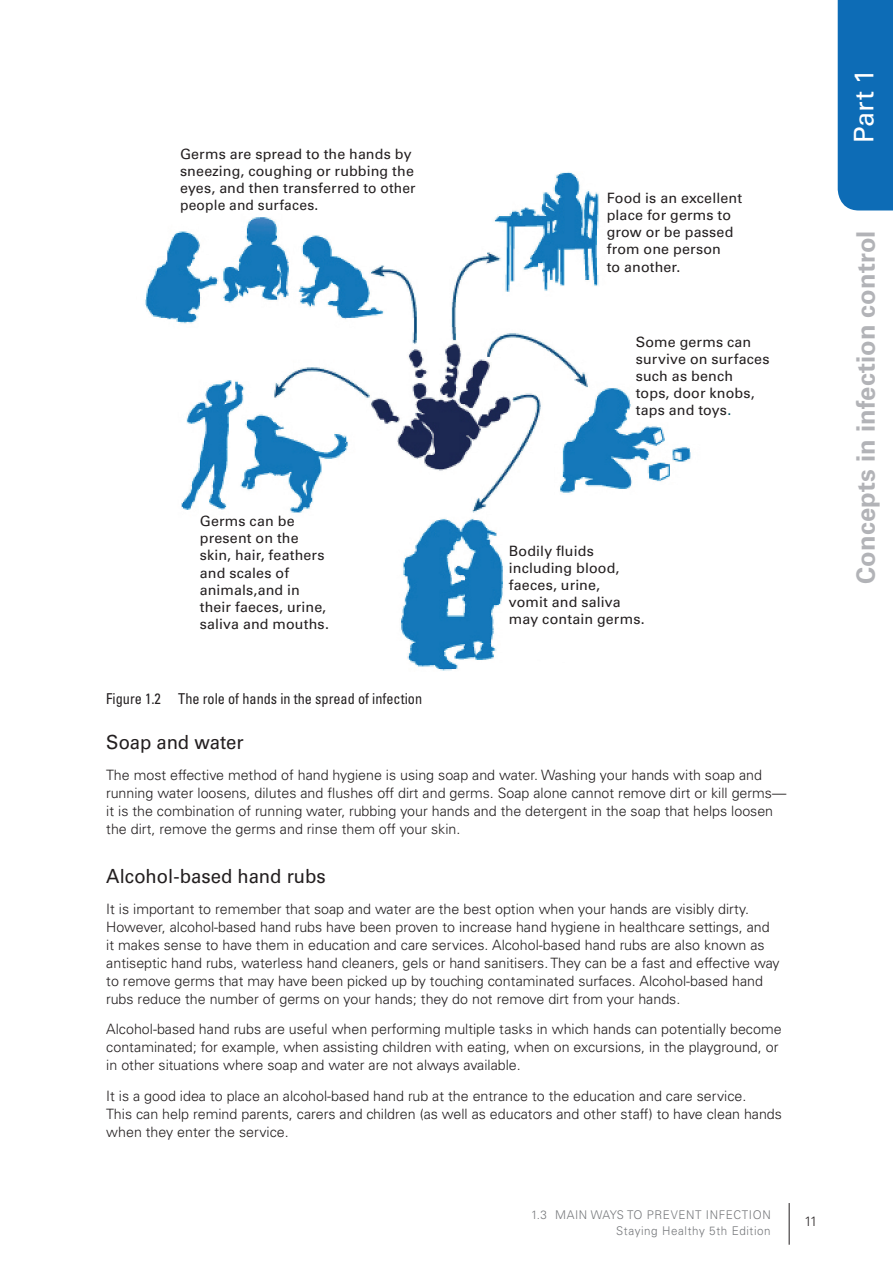
<style>
.page{position:relative;width:893px;height:1263px;background:#fff}
.page>*{position:absolute;margin:0;border:0;box-sizing:border-box;transform-origin:0 0}
.t1{font:27px "Univers LT Std";color:#fff}
.t2{font:700 25.5px "Univers LT Std";letter-spacing:.005em;color:#b2b3b7}
.Head_3{font:19.5px "Univers LT Std";color:#231f20;scale:.95 1}
.Table_Title{font:condensed 15px "Univers LT Std";color:#231f20;scale:.95 1}
.Text{font:300 14.25px/18px "Univers LT Std";color:#231f20}
.t3{font:14.25px/17.1px "Univers LT Std";letter-spacing:.01em;color:#231f20}
.t4{font:300 13.5px "Univers LT Std";color:#231f20}
.t5{font:300 12px/16px "Univers LT Std";letter-spacing:.05em;color:#76787b;text-align:right}
.s1{color:#004e5e}
</style>
<div class="page">
<div style="left:838px;top:0;width:55px;height:210px;background:#0d6cb6"></div>
<hr style="left:789px;top:1203px;width:1px;height:42px;background:#231f20">
<img style="left:145px;top:172px;width:546px;height:499px">
<p class="t3" style="left:180px;top:145px;width:237px">Germs are spread to the hands by sneezing, coughing or rubbing the eyes, and then transferred to other people and surfaces.</p>
<p class="t3" style="left:200px;top:513px;width:131px">Germs can be present on the skin, hair, feathers and scales of animals,and in their faeces, urine, saliva and mouths.</p>
<p class="t3" style="left:607px;top:190px;width:137px">Food is an excellent place for germs to grow or be passed from one person<br>to another.</p>
<p class="t3" style="left:636px;top:333px;width:135px">Some germs can survive on surfaces such as bench tops, door knobs, taps and toys<span class="s1">.</span></p>
<p class="t3" style="left:509px;top:542px;width:137px">Bodily fluids including blood, faeces, urine,<br>vomit and saliva may contain germs.</p>
<p class="Table_Title" style="left:106px;top:690px;width:334px">Figure 1.2 The role of hands in the spread of infection</p>
<p class="Head_3" style="left:106px;top:731px;width:146px">Soap and water</p>
<p class="Text" style="left:106px;top:766px;width:681px">The most effective method of hand hygiene is using soap and water. Washing your hands with soap and running water loosens, dilutes and flushes off dirt and germs. Soap alone cannot remove dirt or kill germs— it is the combination of running water, rubbing your hands and the detergent in the soap that helps loosen the dirt, remove the germs and rinse them off your skin.</p>
<p class="Head_3" style="left:106px;top:864px;width:233px">Alcohol-based hand rubs</p>
<p class="Text" style="left:106px;top:899px;width:675px">It is important to remember that soap and water are the best option when your hands are visibly dirty.<br>However, alcohol-based hand rubs have been proven to increase hand hygiene in healthcare settings, and it makes sense to have them in education and care services. Alcohol-based hand rubs are also known as antiseptic hand rubs, waterless hand cleaners, gels or hand sanitisers. They can be a fast and effective way to remove germs that may have been picked up by touching contaminated surfaces. Alcohol-based hand rubs reduce the number of germs on your hands; they do not remove dirt from your hands.</p>
<p class="Text" style="left:106px;top:1020px;width:677px">Alcohol-based hand rubs are useful when performing multiple tasks in which hands can potentially become contaminated; for example, when assisting children with eating, when on excursions, in the playground, or in other situations where soap and water are not always available.</p>
<p class="Text" style="left:106px;top:1087px;width:677px">It is a good idea to place an alcohol-based hand rub at the entrance to the education and care service.<br>This can help remind parents, carers and children (as well as educators and other staff) to have clean hands when they enter the service.</p>
<p class="t5" style="left:531px;top:1206px;width:241px">1.3 MAIN WAYS TO PREVENT INFECTION<br>Staying Healthy 5th Edition</p>
<p class="t4" style="left:804px;top:1213px;width:15px">11</p>
<h1 class="t1" style="left:848px;top:143px;width:75px;rotate:-90deg">Part 1</h1>
<h2 class="t2" style="left:851px;top:584px;width:355px;rotate:-90deg">Concepts in infection control</h2>
</div>
